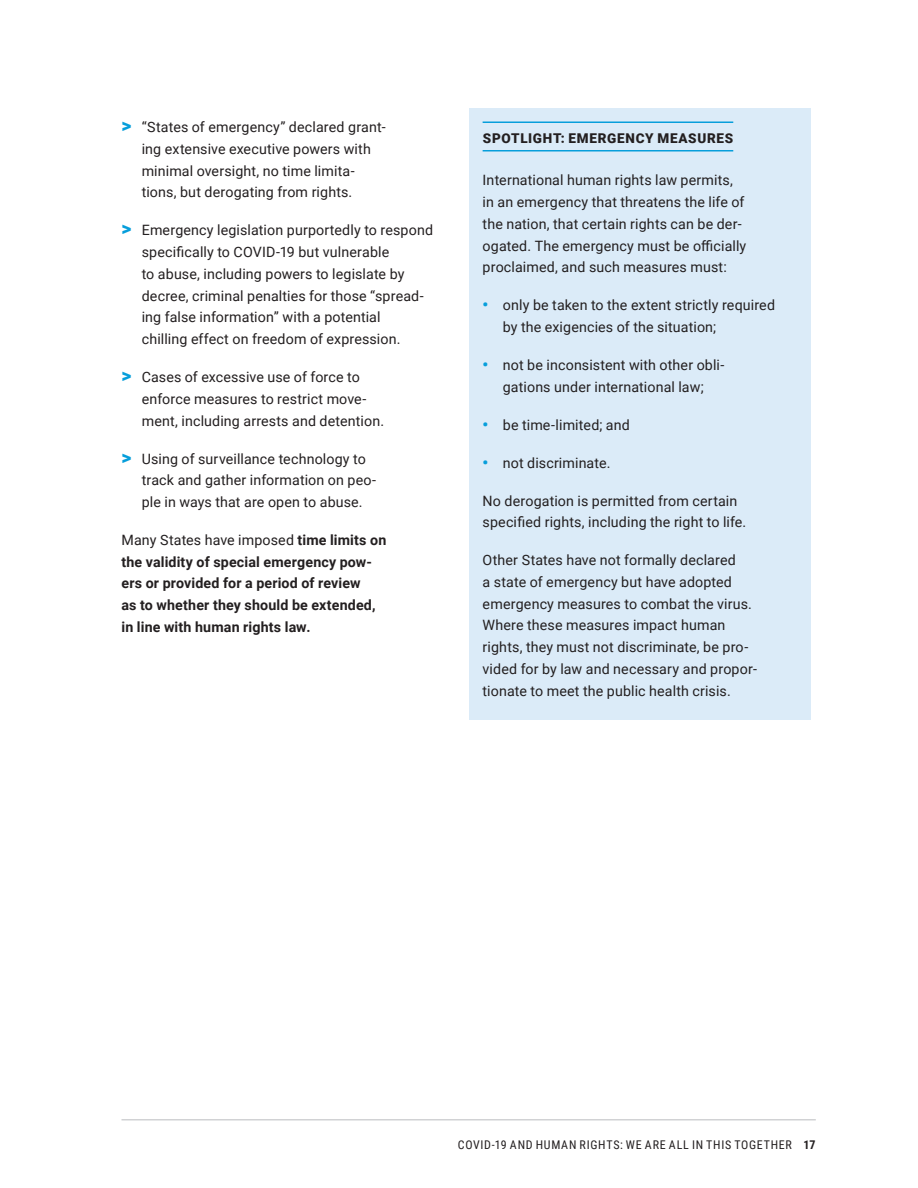
<style>
.page{position:relative;width:918px;height:1188px;background:#fff}
.page>*{position:absolute;margin:0;border:0;box-sizing:border-box;transform-origin:0 0}
.TX_ragged_column{font:14.25px/21.8px "Roboto";letter-spacing:.01em;color:#231f20}
.TX_ragged_column-2{font:700 14.25px/21.8px "Roboto";letter-spacing:.01em;color:#231f20}
.box_h2{font:900 13.5px "Roboto";letter-spacing:.05em;color:#231f20}
.footer_recto{font:12px "Roboto Condensed";letter-spacing:.06em;color:#231f20}
.s1{font-weight:900;font-size:19.5px;color:#069edb}
.s2{font-weight:400}
.s3{font-weight:900;font-size:15.75px;color:#069edb}
.s4{font-weight:700}
</style>
<div class="page">
<hr style="left:122px;top:1119px;width:694px;height:1px;background:#d1d2d4">
<div style="left:469px;top:108px;width:341px;height:611px;background:#dbebf8"></div>
<hr style="left:483px;top:122px;width:250px;height:1px;background:#069edb">
<hr style="left:483px;top:150px;width:250px;height:2px;background:#069edb">
<p class="TX_ragged_column" style="left:142px;top:116px;width:246px;text-indent:-20px"><span class="s1">&gt;</span> “States of emergency” declared grant&shy;ing extensive executive powers with minimal oversight, no time limita&shy;tions, but derogating from rights.</p>
<p class="TX_ragged_column" style="left:142px;top:219px;width:293px;text-indent:-20px"><span class="s1">&gt;</span> Emergency legislation purportedly to respond specifically to COVID-19 but vulnerable<br>to abuse, including powers to legislate by decree, criminal penalties for those “spread&shy;ing false information” with a potential<br>chilling effect on freedom of expression.</p>
<p class="TX_ragged_column" style="left:142px;top:366px;width:244px;text-indent:-20px"><span class="s1">&gt;</span> Cases of excessive use of force to enforce measures to restrict move&shy;ment, including arrests and detention.</p>
<p class="TX_ragged_column" style="left:142px;top:447px;width:236px;text-indent:-20px"><span class="s1">&gt;</span> Using of surveillance technology to track and gather information on peo&shy;ple in ways that are open to abuse.</p>
<p class="TX_ragged_column-2" style="left:122px;top:529px;width:266px"><span class="s2">Many States have imposed</span> time limits on the validity of special emergency pow&shy;ers or provided for a period of review<br>as to whether they should be extended, in line with human rights law.</p>
<p class="box_h2" style="left:483px;top:129px;width:252px">SPOTLIGHT: EMERGENCY MEASURES</p>
<p class="TX_ragged_column" style="left:483px;top:169px;width:265px">International human rights law permits, in an emergency that threatens the life of the nation, that certain rights can be der&shy;ogated. The emergency must be officially proclaimed, and such measures must:</p>
<p class="TX_ragged_column" style="left:503px;top:294px;width:274px;text-indent:-20px"><span class="s3">•</span> only be taken to the extent strictly required by the exigencies of the situation;</p>
<p class="TX_ragged_column" style="left:483px;top:353px;width:243px;text-align:center"><span class="s3">•</span> not be inconsistent with other obli&shy;gations under international law;</p>
<p class="TX_ragged_column" style="left:483px;top:413px;width:149px"><span class="s3">•</span> be time-limited; and</p>
<p class="TX_ragged_column" style="left:483px;top:451px;width:129px"><span class="s3">•</span> not discriminate.</p>
<p class="TX_ragged_column" style="left:483px;top:489px;width:265px">No derogation is permitted from certain specified rights, including the right to life.</p>
<p class="TX_ragged_column" style="left:483px;top:549px;width:276px">Other States have not formally declared<br>a state of emergency but have adopted emergency measures to combat the virus.<br>Where these measures impact human rights, they must not discriminate, be pro&shy;vided for by law and necessary and propor&shy;tionate to meet the public health crisis.</p>
<p class="footer_recto" style="left:458px;top:1136px;width:359px">COVID-19 AND HUMAN RIGHTS: WE ARE ALL IN THIS TOGETHER <span class="s4">17</span></p>
</div>
